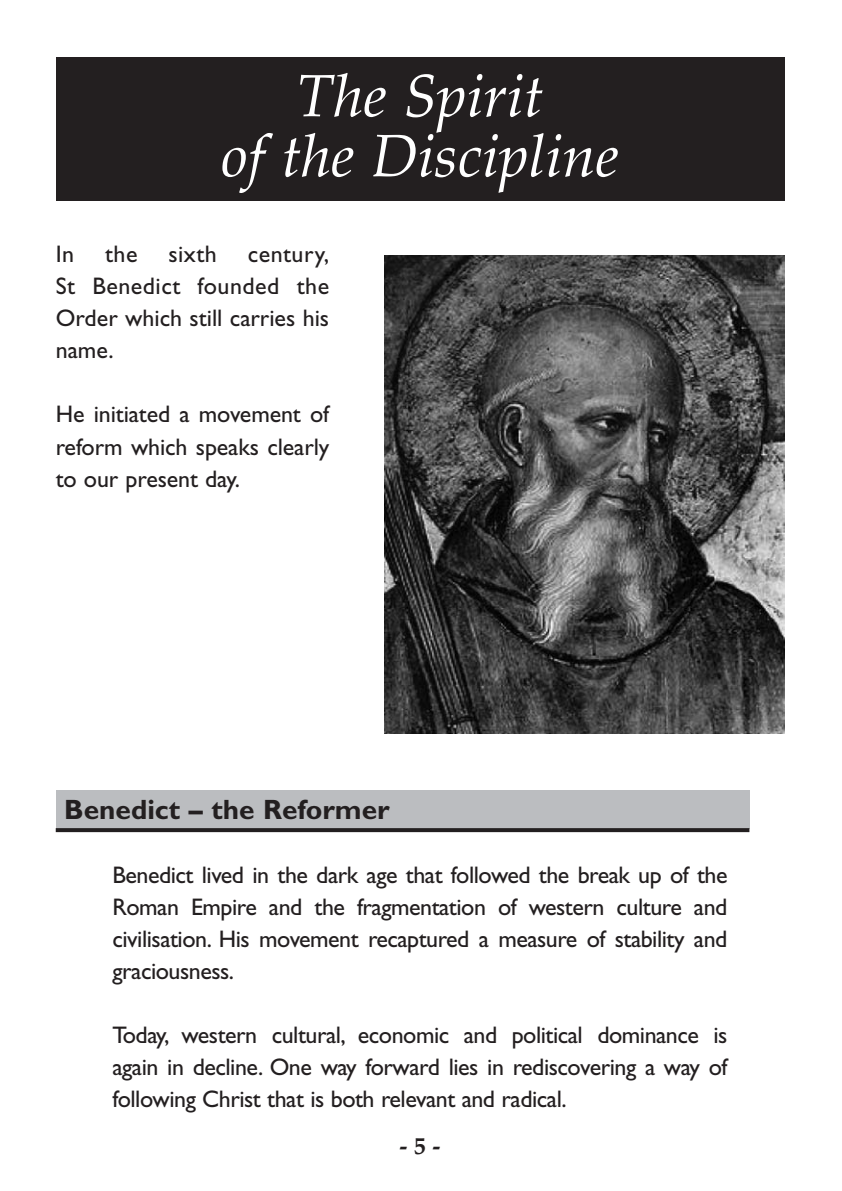
<style>
.page{position:relative;width:842px;height:1191px;background:#fff}
.page>*{position:absolute;margin:0;border:0;box-sizing:border-box;transform-origin:0 0}
.t1{font:italic 60px/60px "Palatino";color:#fff;text-align:center}
.t2{font:700 28px "Gill Sans";color:#231f20}
.t3{font:24px/32px "Gill Sans";letter-spacing:-.02em;color:#231f20;text-align:justify}
.t4{font:700 24px "Palatino";color:#231f20}
</style>
<div class="page">
<div style="left:56px;top:790px;width:694px;height:38px;background:#bbbdc0"></div>
<svg style="left:56px;top:828px;width:693px;height:4px;background:#282425"></svg>
<div style="left:56px;top:57px;width:728px;height:144px;background:#231f20"></div>
<img style="left:385px;top:255px;width:399px;height:479px">
<h1 class="t1" style="left:221px;top:72px;width:399px">The Spirit<br>of the Discipline</h1>
<p class="t3" style="left:56px;top:238px;width:20px">In</p>
<p class="t3" style="left:105px;top:238px;width:34px">the</p>
<p class="t3" style="left:168px;top:238px;width:50px">sixth</p>
<p class="t3" style="left:56px;top:238px;width:275px;text-indent:192px">century, St Benedict founded the Order which still carries his name.</p>
<p class="t3" style="left:56px;top:398px;width:275px">He initiated a movement of reform which speaks clearly to our present day.</p>
<p class="t2" style="left:64px;top:792px;width:327px">Benedict – the Reformer</p>
<p class="t3" style="left:112px;top:858px;width:617px">Benedict lived in the dark age that followed the break up of the Roman Empire and the fragmentation of western culture and civilisation. His movement recaptured a measure of stability and graciousness.</p>
<p class="t3" style="left:112px;top:1018px;width:617px">Today, western cultural, economic and political dominance is again in decline. One way forward lies in rediscovering a way of following Christ that is both relevant and radical.</p>
<p class="t4" style="left:399px;top:1131px;width:43px">- 5 -</p>
</div>
